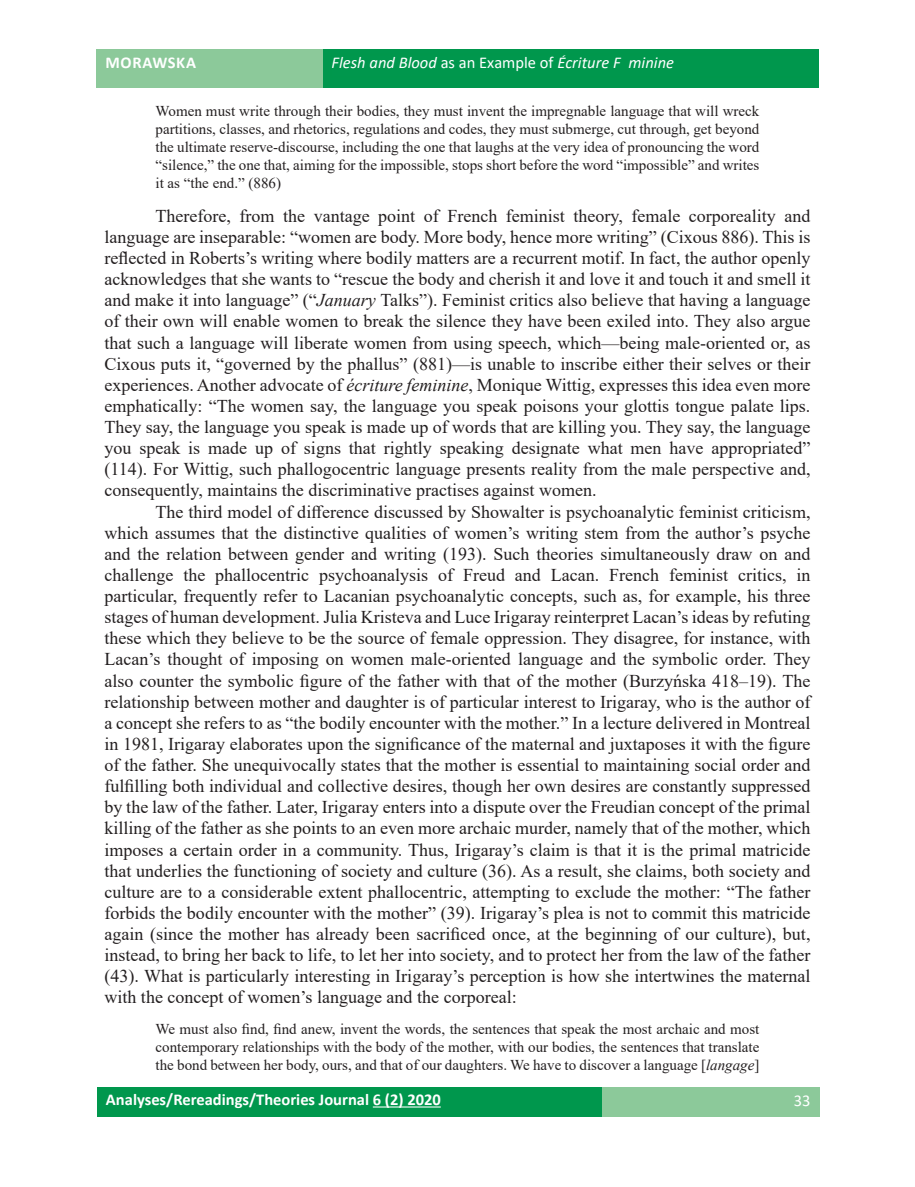
<style>
.page{position:relative;width:915px;height:1187px;background:#fff}
.page>*{position:absolute;margin:0;border:0;box-sizing:border-box;transform-origin:0 0}
.t1{font:18px/21.1px "Times New Roman";color:#231f20;text-align:justify}
.t2{font:700 16.5px "Calibri";color:#fff}
.t3{font:italic 16.5px "Calibri";color:#fff}
.t4{font:700 16.5px "Calibri";letter-spacing:.04em;color:#fff}
.t5{font:16.5px "Calibri";color:#fff}
.t6{font:15px/18px "Times New Roman";color:#231f20;text-align:justify}
.s1{font-style:normal}
.s2{font-style:italic}
</style>
<div class="page">
<div style="left:601px;top:1087px;width:217px;height:29px;background:#8cc99a"></div>
<div style="left:97px;top:1087px;width:504px;height:29px;background:#00974d"></div>
<hr style="left:373px;top:1106px;width:67px;height:1px;background:#fff">
<div style="left:97px;top:49px;width:226px;height:38px;background:#8cc99a"></div>
<div style="left:323px;top:49px;width:495px;height:38px;background:#00974d"></div>
<p class="t4" style="left:105px;top:50px;width:92px">MORAWSKA</p>
<p class="t3" style="left:331px;top:51px;width:344px">Flesh and Blood <span class="s1">as an Example of</span> Écriture F minine</p>
<p class="t6" style="left:155px;top:101px;width:605px">Women must write through their bodies, they must invent the impregnable language that will wreck partitions, classes, and rhetorics, regulations and codes, they must submerge, cut through, get beyond the ultimate reserve-discourse, including the one that laughs at the very idea of pronouncing the word “silence,” the one that, aiming for the impossible, stops short before the word “impossible” and writes it as “the end.” (886)</p>
<p class="t1" style="left:104px;top:205px;width:707px;text-indent:51px">Therefore, from the vantage point of French feminist theory, female corporeality and language are inseparable: “women are body. More body, hence more writing” (Cixous 886). This is reflected in Roberts’s writing where bodily matters are a recurrent motif. In fact, the author openly acknowledges that she wants to “rescue the body and cherish it and love it and touch it and smell it and make it into language” (“<span class="s2">January</span> Talks”). Feminist critics also believe that having a language of their own will enable women to break the silence they have been exiled into. They also argue that such a language will liberate women from using speech, which—being male-oriented or, as Cixous puts it, “governed by the phallus” (881)—is unable to inscribe either their selves or their experiences. Another advocate of <span class="s2">écriture feminine</span>, Monique Wittig, expresses this idea even more emphatically: “The women say, the language you speak poisons your glottis tongue palate lips.<br>They say, the language you speak is made up of words that are killing you. They say, the language you speak is made up of signs that rightly speaking designate what men have appropriated” (114). For Wittig, such phallogocentric language presents reality from the male perspective and, consequently, maintains the discriminative practises against women.</p>
<p class="t1" style="left:104px;top:500px;width:707px;text-indent:51px">The third model of difference discussed by Showalter is psychoanalytic feminist criticism, which assumes that the distinctive qualities of women’s writing stem from the author’s psyche and the relation between gender and writing (193). Such theories simultaneously draw on and challenge the phallocentric psychoanalysis of Freud and Lacan. French feminist critics, in particular, frequently refer to Lacanian psychoanalytic concepts, such as, for example, his three stages of human development. Julia Kristeva and Luce Irigaray reinterpret Lacan’s ideas by refuting these which they believe to be the source of female oppression. They disagree, for instance, with Lacan’s thought of imposing on women male-oriented language and the symbolic order. They also counter the symbolic figure of the father with that of the mother (Burzyńska 418–19). The relationship between mother and daughter is of particular interest to Irigaray, who is the author of a concept she refers to as “the bodily encounter with the mother.” In a lecture delivered in Montreal in 1981, Irigaray elaborates upon the significance of the maternal and juxtaposes it with the figure of the father. She unequivocally states that the mother is essential to maintaining social order and fulfilling both individual and collective desires, though her own desires are constantly suppressed by the law of the father. Later, Irigaray enters into a dispute over the Freudian concept of the primal killing of the father as she points to an even more archaic murder, namely that of the mother, which imposes a certain order in a community. Thus, Irigaray’s claim is that it is the primal matricide that underlies the functioning of society and culture (36). As a result, she claims, both society and culture are to a considerable extent phallocentric, attempting to exclude the mother: “The father forbids the bodily encounter with the mother” (39). Irigaray’s plea is not to commit this matricide again (since the mother has already been sacrificed once, at the beginning of our culture), but, instead, to bring her back to life, to let her into society, and to protect her from the law of the father (43). What is particularly interesting in Irigaray’s perception is how she intertwines the maternal with the concept of women’s language and the corporeal:</p>
<p class="t6" style="left:155px;top:1019px;width:605px">We must also find, find anew, invent the words, the sentences that speak the most archaic and most contemporary relationships with the body of the mother, with our bodies, the sentences that translate the bond between her body, ours, and that of our daughters. We have to discover a language [<span class="s2">langage</span>]</p>
<p class="t2" style="left:106px;top:1087px;width:336px">Analyses/Rereadings/Theories Journal 6 (2) 2020</p>
<p class="t5" style="left:793px;top:1088px;width:18px">33</p>
</div>
